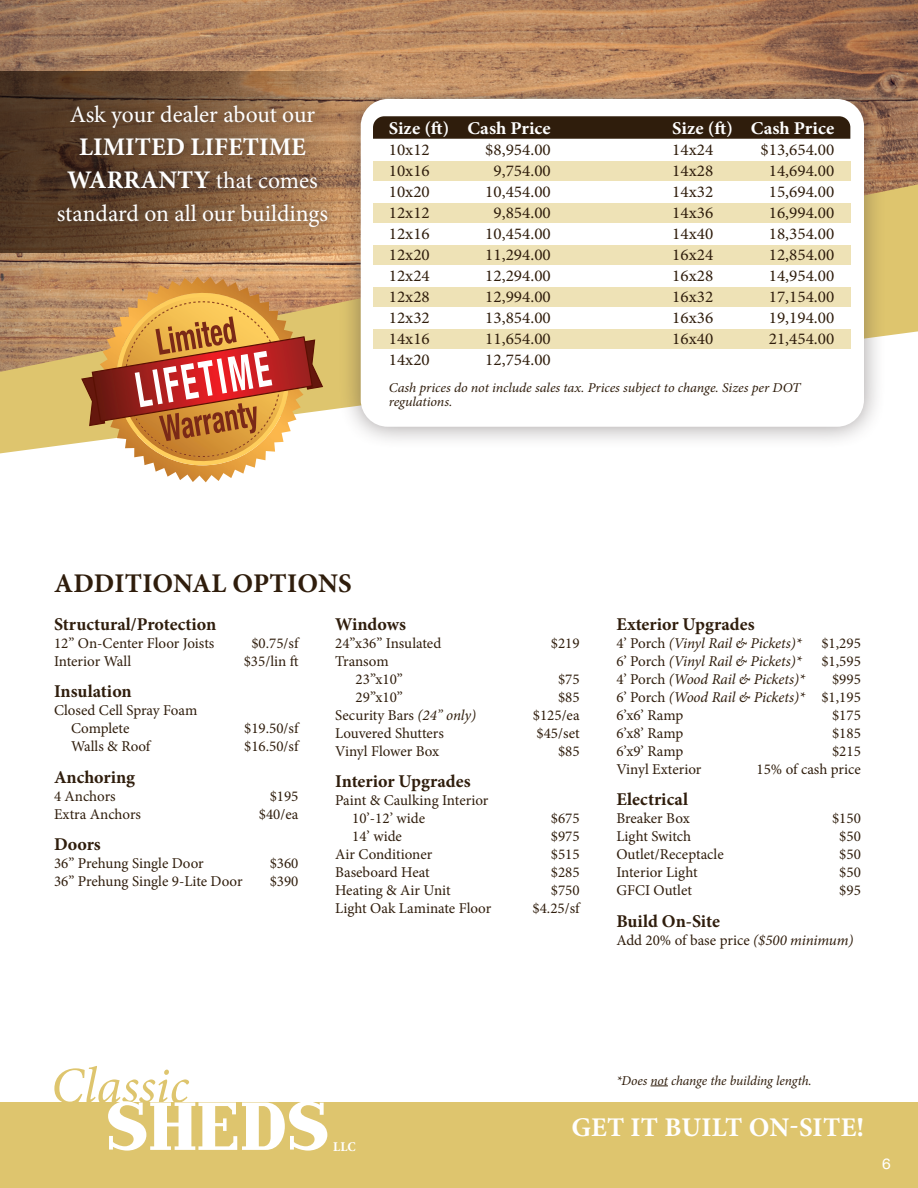
<style>
.page{position:relative;width:918px;height:1188px;background:#fff}
.page>*{position:absolute;margin:0;border:0;box-sizing:border-box;transform-origin:0 0}
.t1{font:500 67.8px "John Hancock CP";color:#fff}
.t2{font:italic 51.6px "Minion Pro";letter-spacing:-.005em;color:#dec56e}
.t3{font:700 27px "Minion Pro";letter-spacing:.01em;color:#fff}
.t4{font:700 27px "Minion Pro";color:#2f1d0c}
.t5{font:700 25.35px "Minion Pro";color:#fff}
.t6{font:23.55px/33px "Minion Pro";color:#fff;text-align:center}
.t7{font:700 18px "Minion Pro";color:#2f1d0c}
.t8{font:700 18px "Minion Pro";color:#fff;scale:1.04 1}
.t9{font:16.5px "Minion Pro";color:#2f1d0c;scale:1.04 1}
.t10{font:15px/18px "Minion Pro";color:#2f1d0c}
.t11{font:italic 15px "Minion Pro";letter-spacing:-.005em;color:#2f1d0c}
.t12{font:15px "Helvetica Neue";color:#fff;scale:1.04 1}
.t13{font:700 condensed 13.65px "Minion Pro";color:#fff;scale:1.04 1}
.t14{font:italic 13.5px/13.5px "Minion Pro";letter-spacing:-.005em;color:#2f1d0c;scale:1.04 1}
.t15{font:italic 13.5px "Minion Pro";letter-spacing:-.005em;color:#2f1d0c}
.s1{font-weight:700;font-size:25.35px}
.s2{font-style:italic}
.s3{font-style:normal}
</style>
<div class="page">
<img style="left:0;top:0;width:918px;height:184px">
<svg style="left:0;top:72px;width:369px;height:112px;background:#684a32"></svg>
<svg style="left:0;top:184px;width:918px;height:269px"></svg>
<div style="left:0;top:1103px;width:918px;height:85px;background:#dec56e"></div>
<svg style="left:81px;top:277px;width:242px;height:205px"></svg>
<div style="left:50px;top:98px;width:285px;height:136px;background:#231f20;opacity:.5"></div>
<svg style="left:651px;top:1086px;width:17px;height:1px"></svg>
<div style="left:338px;top:76px;width:549px;height:373px;background:#423839;opacity:.5"></div>
<div style="left:361px;top:99px;width:503px;height:328px;background:#fff;border-radius:27px"></div>
<svg style="left:373px;top:116px;width:477px;height:23px;background:#342312"></svg>
<div style="left:373px;top:161px;width:477px;height:19px;background:#eee2b6"></div>
<div style="left:373px;top:203px;width:477px;height:19px;background:#eee2b6"></div>
<div style="left:373px;top:245px;width:477px;height:19px;background:#eee2b6"></div>
<div style="left:373px;top:287px;width:477px;height:19px;background:#eee2b6"></div>
<div style="left:373px;top:329px;width:477px;height:19px;background:#eee2b6"></div>
<p class="t6" style="left:70px;top:98px;width:247px">Ask your dealer about our</p>
<p class="t5" style="left:79px;top:129px;width:228px">LIMITED LIFETIME</p>
<p class="t6" style="left:57px;top:164px;width:273px"><span class="s1">WARRANTY</span> that comes standard on all our buildings</p>
<p class="t8" style="left:389px;top:115px;width:157px">Size (ft) Cash Price</p>
<p class="t8" style="left:672px;top:115px;width:157px">Size (ft) Cash Price</p>
<p class="t9" style="left:389px;top:139px;width:41px">10x12</p>
<p class="t9" style="left:485px;top:139px;width:64px">$8,954.00</p>
<p class="t9" style="left:672px;top:139px;width:41px">14x24</p>
<p class="t9" style="left:761px;top:139px;width:72px">$13,654.00</p>
<p class="t9" style="left:389px;top:160px;width:41px">10x16</p>
<p class="t9" style="left:494px;top:160px;width:57px">9,754.00</p>
<p class="t9" style="left:672px;top:160px;width:41px">14x28</p>
<p class="t9" style="left:769px;top:160px;width:64px">14,694.00</p>
<p class="t9" style="left:389px;top:181px;width:41px">10x20</p>
<p class="t9" style="left:485px;top:181px;width:64px">10,454.00</p>
<p class="t9" style="left:672px;top:181px;width:41px">14x32</p>
<p class="t9" style="left:769px;top:181px;width:64px">15,694.00</p>
<p class="t9" style="left:389px;top:202px;width:41px">12x12</p>
<p class="t9" style="left:494px;top:202px;width:57px">9,854.00</p>
<p class="t9" style="left:672px;top:202px;width:41px">14x36</p>
<p class="t9" style="left:769px;top:202px;width:64px">16,994.00</p>
<p class="t9" style="left:389px;top:223px;width:41px">12x16</p>
<p class="t9" style="left:485px;top:223px;width:64px">10,454.00</p>
<p class="t9" style="left:672px;top:223px;width:41px">14x40</p>
<p class="t9" style="left:769px;top:223px;width:64px">18,354.00</p>
<p class="t9" style="left:389px;top:244px;width:41px">12x20</p>
<p class="t9" style="left:485px;top:244px;width:64px">11,294.00</p>
<p class="t9" style="left:672px;top:244px;width:41px">16x24</p>
<p class="t9" style="left:769px;top:244px;width:64px">12,854.00</p>
<p class="t9" style="left:389px;top:265px;width:41px">12x24</p>
<p class="t9" style="left:485px;top:265px;width:64px">12,294.00</p>
<p class="t9" style="left:672px;top:265px;width:41px">16x28</p>
<p class="t9" style="left:769px;top:265px;width:64px">14,954.00</p>
<p class="t9" style="left:389px;top:286px;width:41px">12x28</p>
<p class="t9" style="left:485px;top:286px;width:64px">12,994.00</p>
<p class="t9" style="left:672px;top:286px;width:41px">16x32</p>
<p class="t9" style="left:769px;top:286px;width:64px">17,154.00</p>
<p class="t9" style="left:389px;top:307px;width:41px">12x32</p>
<p class="t9" style="left:485px;top:307px;width:64px">13,854.00</p>
<p class="t9" style="left:672px;top:307px;width:41px">16x36</p>
<p class="t9" style="left:769px;top:307px;width:64px">19,194.00</p>
<p class="t9" style="left:389px;top:328px;width:41px">14x16</p>
<p class="t9" style="left:485px;top:328px;width:64px">11,654.00</p>
<p class="t9" style="left:672px;top:328px;width:41px">16x40</p>
<p class="t9" style="left:769px;top:328px;width:64px">21,454.00</p>
<p class="t9" style="left:389px;top:349px;width:41px">14x20</p>
<p class="t9" style="left:485px;top:349px;width:64px">12,754.00</p>
<p class="t14" style="left:389px;top:381px;width:398px">Cash prices do not include sales tax. Prices subject to change. Sizes per DOT regulations.</p>
<p class="t4" style="left:54px;top:564px;width:299px">ADDITIONAL OPTIONS</p>
<p class="t7" style="left:54px;top:612px;width:164px">Structural/Protection</p>
<p class="t10" style="left:54px;top:634px;width:162px">12” On-Center Floor Joists</p>
<p class="t10" style="left:251px;top:634px;width:49px">$0.75/sf</p>
<p class="t10" style="left:54px;top:652px;width:79px">Interior Wall</p>
<p class="t10" style="left:244px;top:652px;width:56px">$35/lin ft</p>
<p class="t7" style="left:54px;top:679px;width:79px">Insulation</p>
<p class="t10" style="left:71px;top:702px;width:128px;text-indent:-17px">Closed Cell Spray Foam<br>Complete</p>
<p class="t7" style="left:335px;top:612px;width:72px">Windows</p>
<p class="t10" style="left:335px;top:634px;width:108px">24”x36” Insulated</p>
<p class="t10" style="left:551px;top:634px;width:30px">$219</p>
<p class="t10" style="left:356px;top:652px;width:49px;text-indent:-20px">Transom<br>23”x10”</p>
<p class="t10" style="left:558px;top:670px;width:23px">$75</p>
<p class="t10" style="left:356px;top:688px;width:49px">29”x10”</p>
<p class="t10" style="left:558px;top:688px;width:23px">$85</p>
<p class="t10" style="left:335px;top:706px;width:142px">Security Bars <span class="s2">(24” only)</span></p>
<p class="t10" style="left:533px;top:706px;width:48px">$125/ea</p>
<p class="t10" style="left:335px;top:724px;width:110px">Louvered Shutters</p>
<p class="t10" style="left:537px;top:724px;width:45px">$45/set</p>
<p class="t10" style="left:335px;top:742px;width:106px">Vinyl Flower Box</p>
<p class="t10" style="left:558px;top:742px;width:23px">$85</p>
<p class="t7" style="left:335px;top:769px;width:137px">Interior Upgrades</p>
<p class="t10" style="left:352px;top:792px;width:138px;text-indent:-17px">Paint &amp; Caulking Interior<br>10’-12’ wide</p>
<p class="t10" style="left:244px;top:720px;width:56px">$19.50/sf</p>
<p class="t10" style="left:71px;top:738px;width:81px">Walls &amp; Roof</p>
<p class="t10" style="left:244px;top:738px;width:56px">$16.50/sf</p>
<p class="t7" style="left:54px;top:765px;width:83px">Anchoring</p>
<p class="t10" style="left:54px;top:787px;width:63px">4 Anchors</p>
<p class="t10" style="left:270px;top:787px;width:30px">$195</p>
<p class="t10" style="left:54px;top:805px;width:88px">Extra Anchors</p>
<p class="t10" style="left:259px;top:805px;width:41px">$40/ea</p>
<p class="t7" style="left:54px;top:832px;width:48px">Doors</p>
<p class="t10" style="left:54px;top:855px;width:151px">36” Prehung Single Door</p>
<p class="t10" style="left:270px;top:855px;width:30px">$360</p>
<p class="t10" style="left:54px;top:873px;width:190px">36” Prehung Single 9-Lite Door</p>
<p class="t10" style="left:270px;top:873px;width:30px">$390</p>
<p class="t10" style="left:551px;top:810px;width:30px">$675</p>
<p class="t10" style="left:352px;top:828px;width:51px">14’ wide</p>
<p class="t10" style="left:551px;top:828px;width:30px">$975</p>
<p class="t10" style="left:335px;top:846px;width:99px">Air Conditioner</p>
<p class="t10" style="left:551px;top:846px;width:30px">$515</p>
<p class="t10" style="left:335px;top:864px;width:96px">Baseboard Heat</p>
<p class="t10" style="left:551px;top:864px;width:30px">$285</p>
<p class="t10" style="left:335px;top:882px;width:117px">Heating &amp; Air Unit</p>
<p class="t10" style="left:551px;top:882px;width:30px">$750</p>
<p class="t10" style="left:335px;top:900px;width:158px">Light Oak Laminate Floor</p>
<p class="t10" style="left:533px;top:900px;width:49px">$4.25/sf</p>
<p class="t7" style="left:616px;top:612px;width:140px">Exterior Upgrades</p>
<p class="t11" style="left:616px;top:633px;width:187px"><span class="s3">4’ Porch</span> (Vinyl Rail &amp; Pickets)*</p>
<p class="t10" style="left:821px;top:634px;width:41px">$1,295</p>
<p class="t11" style="left:616px;top:651px;width:187px"><span class="s3">6’ Porch</span> (Vinyl Rail &amp; Pickets)*</p>
<p class="t10" style="left:821px;top:652px;width:41px">$1,595</p>
<p class="t11" style="left:616px;top:669px;width:190px"><span class="s3">4’ Porch</span> (Wood Rail &amp; Pickets)*</p>
<p class="t10" style="left:616px;top:670px;width:246px;text-align:justify;text-indent:216px">$995<br>6’ Porch <span class="s2">(Wood Rail &amp; Pickets)*</span> $1,195<br>6’x6’ Ramp</p>
<p class="t10" style="left:832px;top:706px;width:30px">$175</p>
<p class="t10" style="left:616px;top:724px;width:68px">6’x8’ Ramp</p>
<p class="t10" style="left:832px;top:724px;width:30px">$185</p>
<p class="t10" style="left:616px;top:742px;width:68px">6’x9’ Ramp</p>
<p class="t10" style="left:832px;top:742px;width:30px">$215</p>
<p class="t10" style="left:616px;top:760px;width:87px">Vinyl Exterior</p>
<p class="t10" style="left:757px;top:760px;width:106px">15% of cash price</p>
<p class="t7" style="left:616px;top:787px;width:73px">Electrical</p>
<p class="t10" style="left:616px;top:810px;width:75px">Breaker Box</p>
<p class="t10" style="left:832px;top:810px;width:30px">$150</p>
<p class="t10" style="left:616px;top:828px;width:76px">Light Switch</p>
<p class="t10" style="left:839px;top:828px;width:23px">$50</p>
<p class="t10" style="left:616px;top:846px;width:109px">Outlet/Receptacle</p>
<p class="t10" style="left:839px;top:846px;width:23px">$50</p>
<p class="t10" style="left:616px;top:864px;width:83px">Interior Light</p>
<p class="t10" style="left:839px;top:864px;width:23px">$50</p>
<p class="t10" style="left:616px;top:882px;width:77px">GFCI Outlet</p>
<p class="t10" style="left:839px;top:882px;width:23px">$95</p>
<p class="t7" style="left:616px;top:909px;width:105px">Build On-Site</p>
<p class="t10" style="left:616px;top:931px;width:239px">Add 20% of base price <span class="s2">($500 minimum)</span></p>
<p class="t2" style="left:51px;top:1051px;width:140px">Classic</p>
<p class="t1" style="left:106px;top:1088px;width:225px">SHEDS</p>
<p class="t13" style="left:333px;top:1137px;width:23px">LLC</p>
<p class="t15" style="left:616px;top:1071px;width:197px">*Does not change the building length.</p>
<p class="t3" style="left:571px;top:1108px;width:295px">GET IT BUILT ON-SITE!</p>
<p class="t12" style="left:882px;top:1153px;width:10px">6</p>
</div>
